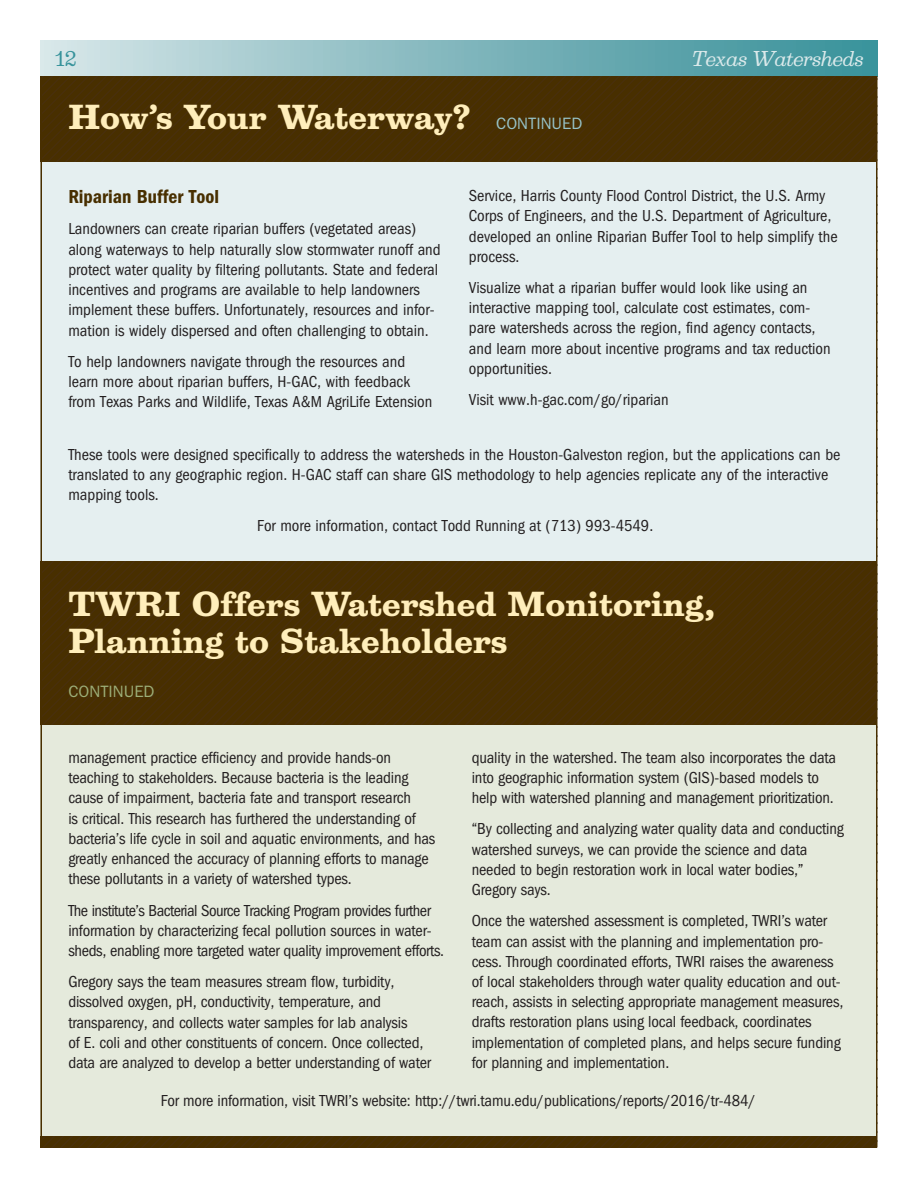
<style>
.page{position:relative;width:918px;height:1188px;background:#fff}
.page>*{position:absolute;margin:0;border:0;box-sizing:border-box;transform-origin:0 0}
.t1{font:700 31.5px/37.8px "Belizio";color:#feb}
.t2{font:600 condensed 19.5px "Franklin Gothic";color:#482f00}
.t3{font:italic 19.5px "Belizio";letter-spacing:-.025em;color:#dae9ea}
.t4{font:19.5px "Belizio";color:#37939b}
.t5{font:condensed 16.5px/20.2px "Franklin Gothic";letter-spacing:-.01em;color:#231f20}
.t6{font:16.5px "Franklin Gothic";color:#96c2c7}
.t7{font:16.5px "Franklin Gothic";color:#9cae78}
</style>
<div class="page">
<div style="left:40px;top:40px;width:838px;height:36px;background:linear-gradient(to right,#d4e4e6,#348e97)"></div>
<div style="left:41px;top:76px;width:836px;height:1072px;background:#482f00"></div>
<div style="left:41px;top:725px;width:836px;height:411px;background:#e5eadc"></div>
<div style="left:41px;top:162px;width:836px;height:398px;background:#e5eff0"></div>
<hr style="left:40px;top:76px;width:2px;height:1072px;background:#482f00">
<hr style="left:876px;top:76px;width:2px;height:1072px;background:#482f00">
<p class="t4" style="left:55px;top:46px;width:23px">12</p>
<p class="t3" style="left:692px;top:46px;width:173px">Texas Watersheds</p>
<h1 class="t1" style="left:68px;top:97px;width:405px">How’s Your Waterway?</h1>
<p class="t6" style="left:496px;top:114px;width:88px">CONTINUED</p>
<p class="t2" style="left:68px;top:186px;width:152px">Riparian Buffer Tool</p>
<p class="t5" style="left:68px;top:219px;width:374px">Landowners can create riparian buffers (vegetated areas) along waterways to help naturally slow stormwater runoff and protect water quality by filtering pollutants. State and federal incentives and programs are available to help landowners implement these buffers. Unfortunately, resources and infor&shy;mation is widely dispersed and often challenging to obtain.</p>
<p class="t5" style="left:68px;top:351px;width:366px">To help landowners navigate through the resources and learn more about riparian buffers, H-GAC, with feedback from Texas Parks and Wildlife, Texas A&amp;M AgriLife Extension</p>
<p class="t5" style="left:469px;top:186px;width:370px">Service, Harris County Flood Control District, the U.S. Army Corps of Engineers, and the U.S. Department of Agriculture, developed an online Riparian Buffer Tool to help simplify the process.</p>
<p class="t5" style="left:469px;top:278px;width:363px">Visualize what a riparian buffer would look like using an interactive mapping tool, calculate cost estimates, com&shy;pare watersheds across the region, find agency contacts, and learn more about incentive programs and tax reduction opportunities.</p>
<p class="t5" style="left:469px;top:390px;width:201px">Visit www.h-gac.com/go/riparian</p>
<p class="t5" style="left:68px;top:444px;width:774px">These tools were designed specifically to address the watersheds in the Houston-Galveston region, but the applications can be translated to any geographic region. H-GAC staff can share GIS methodology to help agencies replicate any of the interactive mapping tools.</p>
<p class="t5" style="left:257px;top:516px;width:398px">For more information, contact Todd Running at (713) 993-4549.</p>
<h1 class="t1" style="left:68px;top:584px;width:648px">TWRI Offers Watershed Monitoring,<br>Planning to Stakeholders</h1>
<p class="t7" style="left:68px;top:682px;width:88px">CONTINUED</p>
<p class="t5" style="left:68px;top:748px;width:369px">management practice efficiency and provide hands-on teaching to stakeholders. Because bacteria is the leading cause of impairment, bacteria fate and transport research<br>is critical. This research has furthered the understanding of bacteria’s life cycle in soil and aquatic environments, and has greatly enhanced the accuracy of planning efforts to manage these pollutants in a variety of watershed types.</p>
<p class="t5" style="left:68px;top:900px;width:377px">The institute’s Bacterial Source Tracking Program provides further information by characterizing fecal pollution sources in water&shy;sheds, enabling more targeted water quality improvement efforts.</p>
<p class="t5" style="left:68px;top:972px;width:364px">Gregory says the team measures stream flow, turbidity, dissolved oxygen, pH, conductivity, temperature, and transparency, and collects water samples for lab analysis<br>of E. coli and other constituents of concern. Once collected, data are analyzed to develop a better understanding of water</p>
<p class="t5" style="left:472px;top:748px;width:366px">quality in the watershed. The team also incorporates the data into geographic information system (GIS)-based models to help with watershed planning and management prioritization.</p>
<p class="t5" style="left:472px;top:819px;width:374px">“By collecting and analyzing water quality data and conducting watershed surveys, we can provide the science and data needed to begin restoration work in local water bodies,” Gregory says.</p>
<p class="t5" style="left:472px;top:911px;width:373px">Once the watershed assessment is completed, TWRI’s water team can assist with the planning and implementation pro&shy;cess. Through coordinated efforts, TWRI raises the awareness of local stakeholders through water quality education and out&shy;reach, assists in selecting appropriate management measures, drafts restoration plans using local feedback, coordinates implementation of completed plans, and helps secure funding for planning and implementation.</p>
<p class="t5" style="left:161px;top:1090px;width:596px">For more information, visit TWRI’s website: http://twri.tamu.edu/publications/reports/2016/tr-484/</p>
</div>
